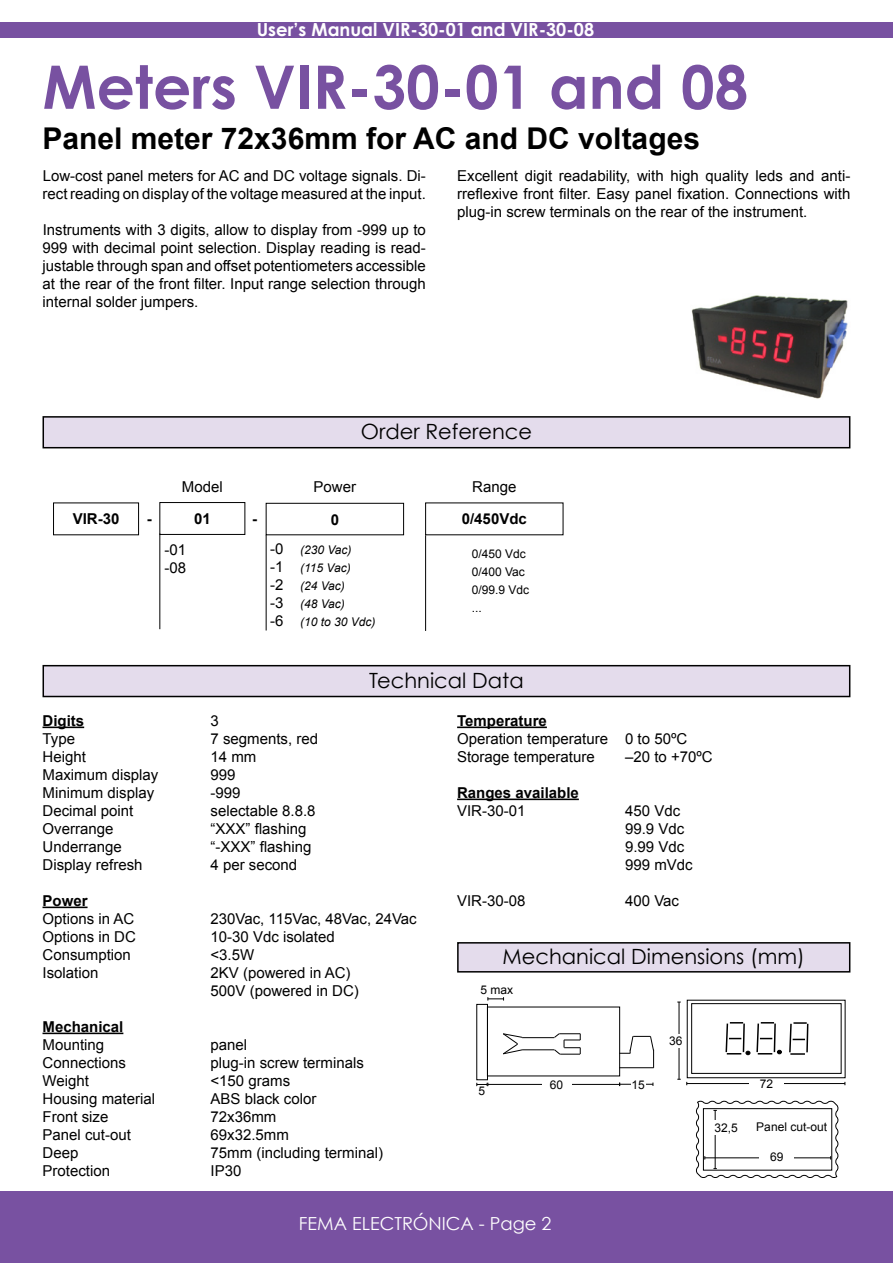
<style>
.page{position:relative;width:893px;height:1263px;background:#fff}
.page>*{position:absolute;margin:0;border:0;box-sizing:border-box;transform-origin:0 0}
.t1{font:700 60px "Century Gothic";color:#7851a1}
.t2{font:700 30px "Arial";color:#000}
.t3{font:21px "Century Gothic";color:#000}
.t4{font:700 18px "Century Gothic";color:#fff}
.t5{font:18px "Century Gothic";color:#fff}
.t6{font:15px/18px "Arial";color:#000}
.t7{font:700 15px "Arial";color:#000}
.t8{font:12px/18px "Arial";color:#000}
.t9{font:italic 12px/18px "Arial";color:#000}
.s1{font-style:normal;font-size:15px}
</style>
<div class="page">
<div style="left:0;top:22px;width:892px;height:16px;background:#7851a1"></div>
<div style="left:0;top:1191px;width:893px;height:72px;background:#7851a1"></div>
<img style="left:691px;top:295px;width:157px;height:104px">
<div style="left:159px;top:502px;width:86px;height:33px;border:1px solid #000"></div>
<div style="left:266px;top:503px;width:138px;height:32px;border:1px solid #000"></div>
<hr style="left:266px;top:535px;width:1px;height:95px;background:#000">
<div style="left:43px;top:417px;width:807px;height:31px;background:#e4dcec"></div>
<div style="left:43px;top:416px;width:807px;height:32px;border:2px solid #000"></div>
<hr style="left:425px;top:535px;width:1px;height:96px;background:#000">
<hr style="left:159px;top:533px;width:1px;height:96px;background:#000">
<div style="left:458px;top:943px;width:392px;height:29px;background:#e4dcec"></div>
<div style="left:457px;top:942px;width:393px;height:30px;border:2px solid #000"></div>
<svg style="left:696px;top:1100px;width:143px;height:78px"></svg>
<div style="left:760px;top:1152px;width:34px;height:12px;background:#fff"></div>
<div style="left:706px;top:1120px;width:40px;height:15px;background:#fff"></div>
<svg style="left:619px;top:1036px;width:35px;height:32px"></svg>
<hr style="left:522px;top:1037px;width:32px;height:1px;background:#000">
<svg style="left:503px;top:1033px;width:20px;height:21px"></svg>
<hr style="left:522px;top:1049px;width:32px;height:1px;background:#000">
<svg style="left:554px;top:1033px;width:27px;height:22px"></svg>
<hr style="left:620px;top:1084px;width:33px;height:1px;background:#000">
<div style="left:631px;top:1080px;width:15px;height:12px;background:#fff"></div>
<hr style="left:488px;top:1084px;width:132px;height:1px;background:#000">
<div style="left:542px;top:1081px;width:29px;height:12px;background:#fff"></div>
<svg style="left:476px;top:1083px;width:12px;height:3px"></svg>
<svg style="left:487px;top:997px;width:17px;height:3px"></svg>
<svg style="left:789px;top:1022px;width:20px;height:33px"></svg>
<svg style="left:756px;top:1022px;width:26px;height:32px"></svg>
<svg style="left:725px;top:1022px;width:25px;height:33px"></svg>
<div style="left:691px;top:1003px;width:150px;height:70px;border:1px solid #000"></div>
<hr style="left:687px;top:1083px;width:158px;height:1px;background:#000">
<div style="left:750px;top:1079px;width:34px;height:12px;background:#fff"></div>
<hr style="left:679px;top:1002px;width:1px;height:77px;background:#000">
<div style="left:666px;top:1034px;width:19px;height:13px;background:#fff"></div>
<hr style="left:43px;top:726px;width:41px;height:2px;background:#000">
<hr style="left:43px;top:906px;width:45px;height:2px;background:#000">
<hr style="left:43px;top:1032px;width:80px;height:2px;background:#000">
<hr style="left:457px;top:726px;width:90px;height:2px;background:#000">
<hr style="left:457px;top:798px;width:122px;height:2px;background:#000">
<div style="left:43px;top:666px;width:807px;height:30px;background:#e4dcec"></div>
<div style="left:43px;top:665px;width:807px;height:32px;border:2px solid #000"></div>
<p class="t4" style="left:257px;top:18px;width:339px">User’s Manual VIR-30-01 and VIR-30-08</p>
<h1 class="t1" style="left:43px;top:49px;width:707px">Meters VIR-30-01 and 08</h1>
<h2 class="t2" style="left:43px;top:119px;width:659px">Panel meter 72x36mm for AC and DC voltages</h2>
<p class="t6" style="left:43px;top:167px;width:385px">Low-cost panel meters for AC and DC voltage signals. Di&shy;rect reading on display of the voltage measured at the input.</p>
<p class="t6" style="left:43px;top:221px;width:385px;text-align:justify">Instruments with 3 digits, allow to display from -999 up to 999 with decimal point selection. Display reading is read&shy;justable through span and offset potentiometers accessible at the rear of the front filter. Input range selection through internal solder jumpers.</p>
<p class="t6" style="left:457px;top:167px;width:395px;text-align:justify">Excellent digit readability, with high quality leds and anti&shy;rreflexive front filter. Easy panel fixation. Connections with plug-in screw terminals on the rear of the instrument.</p>
<h3 class="t3" style="left:361px;top:418px;width:173px">Order Reference</h3>
<p class="t6" style="left:182px;top:478px;width:42px">Model</p>
<p class="t6" style="left:314px;top:478px;width:44px">Power</p>
<p class="t6" style="left:472px;top:478px;width:46px">Range</p>
<p class="t7" style="left:73px;top:509px;width:48px">VIR-30</p>
<p class="t7" style="left:194px;top:509px;width:18px">01</p>
<p class="t7" style="left:331px;top:509px;width:10px">0</p>
<p class="t7" style="left:147px;top:509px;width:6px">-</p>
<p class="t7" style="left:252px;top:509px;width:6px">-</p>
<p class="t7" style="left:462px;top:509px;width:67px">0/450Vdc</p>
<p class="t6" style="left:164px;top:541px;width:23px">-01 -08</p>
<p class="t9" style="left:270px;top:541px;width:107px"><span class="s1">-0</span> (230 Vac)<br><span class="s1">-1</span> (115 Vac)<br><span class="s1">-2</span> (24 Vac)<br><span class="s1">-3</span> (48 Vac)<br><span class="s1">-6</span> (10 to 30 Vdc)</p>
<p class="t8" style="left:472px;top:545px;width:59px">0/450 Vdc<br>0/400 Vac<br>0/99.9 Vdc ...</p>
<h3 class="t3" style="left:369px;top:667px;width:156px">Technical Data</h3>
<p class="t7" style="left:43px;top:711px;width:43px">Digits</p>
<p class="t6" style="left:211px;top:712px;width:10px">3</p>
<p class="t6" style="left:43px;top:730px;width:34px">Type</p>
<p class="t6" style="left:211px;top:730px;width:109px">7 segments, red</p>
<p class="t6" style="left:43px;top:748px;width:45px">Height</p>
<p class="t6" style="left:211px;top:748px;width:47px">14 mm</p>
<p class="t6" style="left:43px;top:766px;width:117px">Maximum display</p>
<p class="t6" style="left:211px;top:766px;width:27px">999</p>
<p class="t6" style="left:43px;top:784px;width:113px">Minimum display</p>
<p class="t6" style="left:211px;top:784px;width:32px">-999</p>
<p class="t6" style="left:43px;top:802px;width:92px">Decimal point</p>
<p class="t6" style="left:211px;top:802px;width:107px">selectable 8.8.8</p>
<p class="t6" style="left:43px;top:820px;width:72px">Overrange</p>
<p class="t6" style="left:211px;top:820px;width:97px">“XXX” flashing</p>
<p class="t6" style="left:43px;top:838px;width:81px">Underrange</p>
<p class="t6" style="left:211px;top:838px;width:102px">“-XXX” flashing</p>
<p class="t6" style="left:43px;top:856px;width:102px">Display refresh</p>
<p class="t6" style="left:211px;top:856px;width:88px">4 per second</p>
<p class="t7" style="left:43px;top:891px;width:47px">Power</p>
<p class="t6" style="left:43px;top:910px;width:93px">Options in AC</p>
<p class="t6" style="left:211px;top:910px;width:208px">230Vac, 115Vac, 48Vac, 24Vac</p>
<p class="t6" style="left:43px;top:928px;width:95px">Options in DC</p>
<p class="t6" style="left:211px;top:928px;width:126px">10-30 Vdc isolated</p>
<p class="t6" style="left:43px;top:946px;width:90px">Consumption</p>
<p class="t6" style="left:211px;top:946px;width:45px">&lt;3.5W</p>
<p class="t6" style="left:43px;top:964px;width:57px">Isolation</p>
<p class="t6" style="left:211px;top:964px;width:150px">2KV (powered in AC)<br>500V (powered in DC)</p>
<p class="t7" style="left:43px;top:1017px;width:82px">Mechanical</p>
<p class="t6" style="left:43px;top:1036px;width:63px">Mounting</p>
<p class="t6" style="left:211px;top:1036px;width:38px">panel</p>
<p class="t6" style="left:43px;top:1054px;width:85px">Connections</p>
<p class="t6" style="left:211px;top:1054px;width:155px">plug-in screw terminals</p>
<p class="t6" style="left:43px;top:1072px;width:48px">Weight</p>
<p class="t6" style="left:211px;top:1072px;width:81px">&lt;150 grams</p>
<p class="t6" style="left:43px;top:1090px;width:114px">Housing material</p>
<p class="t6" style="left:211px;top:1090px;width:107px">ABS black color</p>
<p class="t6" style="left:43px;top:1108px;width:67px">Front size</p>
<p class="t6" style="left:211px;top:1108px;width:67px">72x36mm</p>
<p class="t6" style="left:43px;top:1126px;width:90px">Panel cut-out</p>
<p class="t6" style="left:211px;top:1126px;width:80px">69x32.5mm</p>
<p class="t6" style="left:43px;top:1144px;width:37px">Deep</p>
<p class="t6" style="left:211px;top:1144px;width:174px">75mm (including terminal)</p>
<p class="t6" style="left:43px;top:1162px;width:69px">Protection</p>
<p class="t6" style="left:211px;top:1162px;width:32px">IP30</p>
<p class="t7" style="left:457px;top:711px;width:91px">Temperature</p>
<p class="t6" style="left:457px;top:730px;width:232px">Operation temperature 0 to 50ºC<br>Storage temperature</p>
<p class="t6" style="left:625px;top:748px;width:89px">–20 to +70ºC</p>
<p class="t7" style="left:457px;top:783px;width:123px">Ranges available</p>
<p class="t6" style="left:457px;top:802px;width:70px">VIR-30-01</p>
<p class="t6" style="left:625px;top:802px;width:69px">450 Vdc<br>99.9 Vdc<br>9.99 Vdc<br>999 mVdc</p>
<p class="t6" style="left:457px;top:892px;width:70px">VIR-30-08</p>
<p class="t6" style="left:625px;top:892px;width:55px">400 Vac</p>
<h3 class="t3" style="left:503px;top:944px;width:304px">Mechanical Dimensions (mm)</h3>
<p class="t8" style="left:480px;top:981px;width:34px">5 max</p>
<p class="t8" style="left:479px;top:1082px;width:8px">5</p>
<p class="t8" style="left:550px;top:1076px;width:15px">60</p>
<p class="t8" style="left:632px;top:1076px;width:15px">15</p>
<p class="t8" style="left:669px;top:1032px;width:15px">36</p>
<p class="t8" style="left:760px;top:1075px;width:15px">72</p>
<p class="t8" style="left:714px;top:1119px;width:25px">32,5</p>
<p class="t8" style="left:756px;top:1117px;width:72px">Panel cut-out</p>
<p class="t8" style="left:770px;top:1147px;width:15px">69</p>
<p class="t5" style="left:299px;top:1212px;width:254px">FEMA ELECTRÓNICA - Page 2</p>
</div>
